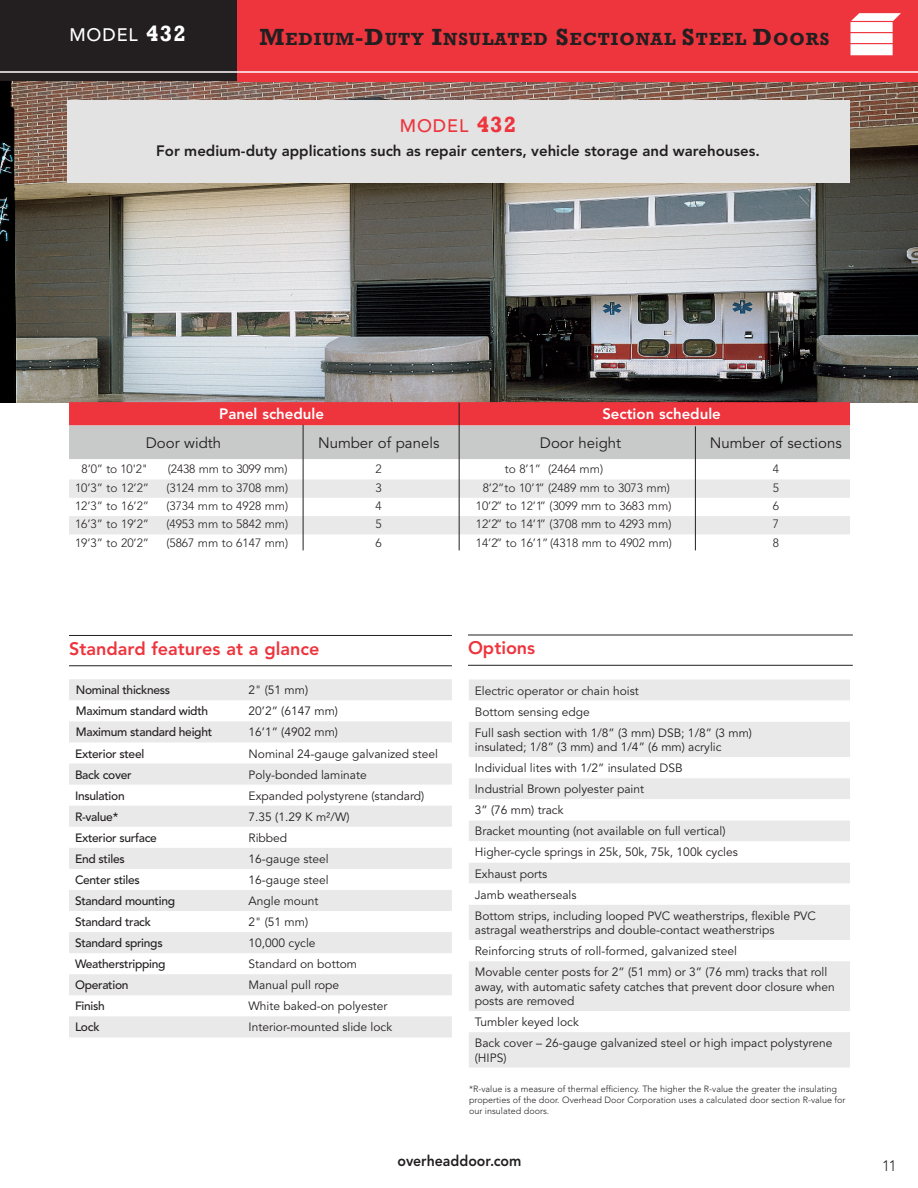
<style>
.page{position:relative;width:918px;height:1188px;background:#fff}
.page>*{position:absolute;margin:0;border:0;box-sizing:border-box;transform-origin:0 0}
.t1{font:700 18px "Rockwell";letter-spacing:.05em;color:#231f20}
.t2{font:800 18px "Avenir LT Std";color:#ee343d}
.t3{font:500 18px "Avenir LT Std";letter-spacing:.05em;color:#ee343d}
.t4{font:500 18px "Avenir LT Std";letter-spacing:.05em;color:#fff}
.t5{font:800 15px "Avenir LT Std";color:#231f20}
.t6{font:15px "Avenir LT Std";color:#231f20}
.t7{font:800 15px "Avenir LT Std";color:#fff}
.t8{font:800 15px "Avenir LT Std";color:#231f20;scale:.94 1}
.t9{font:300 15px "Avenir LT Std";color:#231f20}
.t10{font:12px/21px "Avenir LT Std";color:#231f20}
.t11{font:300 12px "Avenir LT Std";color:#231f20}
.t12{font:500 12px "Avenir LT Std";letter-spacing:-.025em;color:#231f20}
.t13{font:300 9px/10.8px "Avenir LT Std";color:#231f20}
.s1{font-family:"Rockwell";font-weight:700;font-size:22.5px}
.s2{font-size:24px}
</style>
<div class="page">
<img style="left:1px;top:81px;width:917px;height:321px">
<div style="left:0;top:0;width:918px;height:81px;background:#231f20"></div>
<div style="left:238px;top:0;width:680px;height:82px;background:#ee343d"></div>
<hr style="left:0;top:71px;width:918px;height:2px;background:#fff">
<svg style="left:69px;top:402px;width:781px;height:57px;background:#d78c90"></svg>
<svg style="left:70px;top:459px;width:780px;height:92px"></svg>
<svg style="left:69px;top:479px;width:781px;height:55px"></svg>
<hr style="left:303px;top:425px;width:1px;height:125px;background:#231f20">
<hr style="left:459px;top:403px;width:1px;height:147px;background:#231f20">
<hr style="left:695px;top:426px;width:1px;height:124px;background:#231f20">
<div style="left:68px;top:100px;width:782px;height:83px;background:#e2e3e2"></div>
<hr style="left:69px;top:635px;width:383px;height:1px;background:#231f20">
<hr style="left:69px;top:666px;width:383px;height:1px;background:#231f20">
<svg style="left:69px;top:679px;width:383px;height:358px;fill:#e8e9e8"></svg>
<hr style="left:468px;top:635px;width:385px;height:1px;background:#231f20">
<hr style="left:468px;top:665px;width:385px;height:1px;background:#231f20">
<div style="left:469px;top:680px;width:381px;height:388px;background:#e8e9e8"></div>
<svg style="left:469px;top:701px;width:381px;height:331px;fill:#e8e9e8"></svg>
<svg style="left:850px;top:13px;width:51px;height:42px"></svg>
<h1 class="t4" style="left:69px;top:25px;width:118px">MODEL <span class="s1">432</span></h1>
<h1 class="t1" style="left:259px;top:28px;width:571px"><span class="s2">M</span>EDIUM<span class="s2">-D</span>UTY <span class="s2">I</span>NSULATED <span class="s2">S</span>ECTIONAL <span class="s2">S</span>TEEL <span class="s2">D</span>OORS</h1>
<h1 class="t3" style="left:400px;top:116px;width:118px">MODEL <span class="s1">432</span></h1>
<p class="t5" style="left:156px;top:142px;width:605px">For medium-duty applications such as repair centers, vehicle storage and warehouses.</p>
<p class="t7" style="left:219px;top:405px;width:106px">Panel schedule</p>
<p class="t7" style="left:602px;top:405px;width:120px">Section schedule</p>
<p class="t6" style="left:146px;top:434px;width:77px">Door width</p>
<p class="t6" style="left:318px;top:434px;width:123px">Number of panels</p>
<p class="t6" style="left:540px;top:434px;width:83px">Door height</p>
<p class="t6" style="left:710px;top:434px;width:133px">Number of sections</p>
<p class="t11" style="left:82px;top:461px;width:68px">8’0” to 10'2"</p>
<p class="t11" style="left:168px;top:461px;width:121px">(2438 mm to 3099 mm)</p>
<p class="t11" style="left:376px;top:461px;width:8px">2</p>
<p class="t11" style="left:505px;top:461px;width:100px">to 8’1” (2464 mm)</p>
<p class="t11" style="left:773px;top:461px;width:8px">4</p>
<p class="t11" style="left:75px;top:481px;width:76px">10’3” to 12’2”</p>
<p class="t11" style="left:166px;top:481px;width:123px">(3124 mm to 3708 mm)</p>
<p class="t11" style="left:376px;top:481px;width:8px">3</p>
<p class="t11" style="left:483px;top:481px;width:189px">8’2”to 10’1” (2489 mm to 3073 mm)</p>
<p class="t11" style="left:773px;top:481px;width:8px">5</p>
<p class="t11" style="left:75px;top:499px;width:76px">12’3” to 16’2”</p>
<p class="t11" style="left:166px;top:499px;width:123px">(3734 mm to 4928 mm)</p>
<p class="t11" style="left:376px;top:499px;width:8px">4</p>
<p class="t11" style="left:476px;top:499px;width:197px">10’2” to 12’1” (3099 mm to 3683 mm)</p>
<p class="t11" style="left:773px;top:499px;width:8px">6</p>
<p class="t11" style="left:75px;top:517px;width:76px">16’3” to 19’2”</p>
<p class="t11" style="left:166px;top:517px;width:123px">(4953 mm to 5842 mm)</p>
<p class="t11" style="left:376px;top:517px;width:8px">5</p>
<p class="t11" style="left:476px;top:517px;width:197px">12’2” to 14’1” (3708 mm to 4293 mm)</p>
<p class="t11" style="left:773px;top:517px;width:8px">7</p>
<p class="t11" style="left:75px;top:536px;width:76px">19’3” to 20’2”</p>
<p class="t11" style="left:166px;top:536px;width:123px">(5867 mm to 6147 mm)</p>
<p class="t11" style="left:376px;top:536px;width:8px">6</p>
<p class="t11" style="left:476px;top:536px;width:198px">14’2” to 16’1” (4318 mm to 4902 mm)</p>
<p class="t11" style="left:773px;top:536px;width:8px">8</p>
<h1 class="t2" style="left:69px;top:638px;width:252px">Standard features at a glance</h1>
<p class="t12" style="left:76px;top:683px;width:96px">Nominal thickness</p>
<p class="t10" style="left:249px;top:680px;width:61px">2" (51 mm)</p>
<p class="t12" style="left:76px;top:704px;width:134px">Maximum standard width</p>
<p class="t10" style="left:249px;top:701px;width:91px">20’2” (6147 mm)</p>
<p class="t12" style="left:76px;top:725px;width:138px">Maximum standard height</p>
<p class="t10" style="left:249px;top:722px;width:91px">16’1” (4902 mm)</p>
<p class="t12" style="left:75px;top:746px;width:71px">Exterior steel</p>
<p class="t10" style="left:249px;top:743px;width:191px">Nominal 24-gauge galvanized steel</p>
<p class="t12" style="left:75px;top:768px;width:58px">Back cover</p>
<p class="t10" style="left:249px;top:764px;width:120px">Poly-bonded laminate</p>
<p class="t12" style="left:75px;top:789px;width:51px">Insulation</p>
<p class="t10" style="left:249px;top:785px;width:177px">Expanded polystyrene (standard)</p>
<p class="t12" style="left:75px;top:810px;width:45px">R-value*</p>
<p class="t10" style="left:249px;top:806px;width:102px">7.35 (1.29 K m²/W)</p>
<p class="t12" style="left:75px;top:831px;width:83px">Exterior surface</p>
<p class="t10" style="left:249px;top:828px;width:40px">Ribbed</p>
<p class="t12" style="left:75px;top:852px;width:51px">End stiles</p>
<p class="t10" style="left:249px;top:849px;width:82px">16-gauge steel</p>
<p class="t12" style="left:75px;top:873px;width:66px">Center stiles</p>
<p class="t10" style="left:249px;top:870px;width:82px">16-gauge steel</p>
<p class="t12" style="left:75px;top:894px;width:102px">Standard mounting</p>
<p class="t10" style="left:249px;top:891px;width:71px">Angle mount</p>
<p class="t12" style="left:75px;top:915px;width:77px">Standard track</p>
<p class="t10" style="left:249px;top:912px;width:61px">2" (51 mm)</p>
<p class="t12" style="left:75px;top:936px;width:89px">Standard springs</p>
<p class="t10" style="left:249px;top:933px;width:68px">10,000 cycle</p>
<p class="t12" style="left:75px;top:957px;width:92px">Weatherstripping</p>
<p class="t10" style="left:249px;top:954px;width:110px">Standard on bottom</p>
<p class="t12" style="left:75px;top:978px;width:55px">Operation</p>
<p class="t10" style="left:249px;top:975px;width:92px">Manual pull rope</p>
<p class="t12" style="left:75px;top:999px;width:31px">Finish</p>
<p class="t10" style="left:249px;top:996px;width:140px">White baked-on polyester</p>
<p class="t12" style="left:75px;top:1020px;width:26px">Lock</p>
<p class="t10" style="left:249px;top:1017px;width:145px">Interior-mounted slide lock</p>
<h1 class="t2" style="left:468px;top:638px;width:69px">Options</h1>
<p class="t10" style="left:475px;top:680px;width:279px">Electric operator or chain hoist<br>Bottom sensing edge<br>Full sash section with 1/8” (3 mm) DSB; 1/8” (3 mm)</p>
<p class="t10" style="left:475px;top:737px;width:343px">insulated; 1/8” (3 mm) and 1/4” (6 mm) acrylic<br>Individual lites with 1/2” insulated DSB<br>Industrial Brown polyester paint<br>3” (76 mm) track<br>Bracket mounting (not available on full vertical)<br>Higher-cycle springs in 25k, 50k, 75k, 100k cycles<br>Exhaust ports<br>Jamb weatherseals<br>Bottom strips, including looped PVC weatherstrips, flexible PVC</p>
<p class="t10" style="left:475px;top:920px;width:354px">astragal weatherstrips and double-contact weatherstrips<br>Reinforcing struts of roll-formed, galvanized steel<br>Movable center posts for 2” (51 mm) or 3” (76 mm) tracks that roll</p>
<p class="t10" style="left:475px;top:980px;width:362px;line-height:14.4px">away, with automatic safety catches that prevent door closure when posts are removed</p>
<p class="t10" style="left:475px;top:1012px;width:359px">Tumbler keyed lock<br>Back cover – 26-gauge galvanized steel or high impact polystyrene</p>
<p class="t10" style="left:475px;top:1047px;width:33px">(HIPS)</p>
<p class="t13" style="left:469px;top:1084px;width:378px">*R-value is a measure of thermal efficiency. The higher the R-value the greater the insulating properties of the door. Overhead Door Corporation uses a calculated door section R-value for our insulated doors.</p>
<p class="t8" style="left:398px;top:1152px;width:133px">overheaddoor.com</p>
<p class="t9" style="left:882px;top:1157px;width:16px">11</p>
</div>
